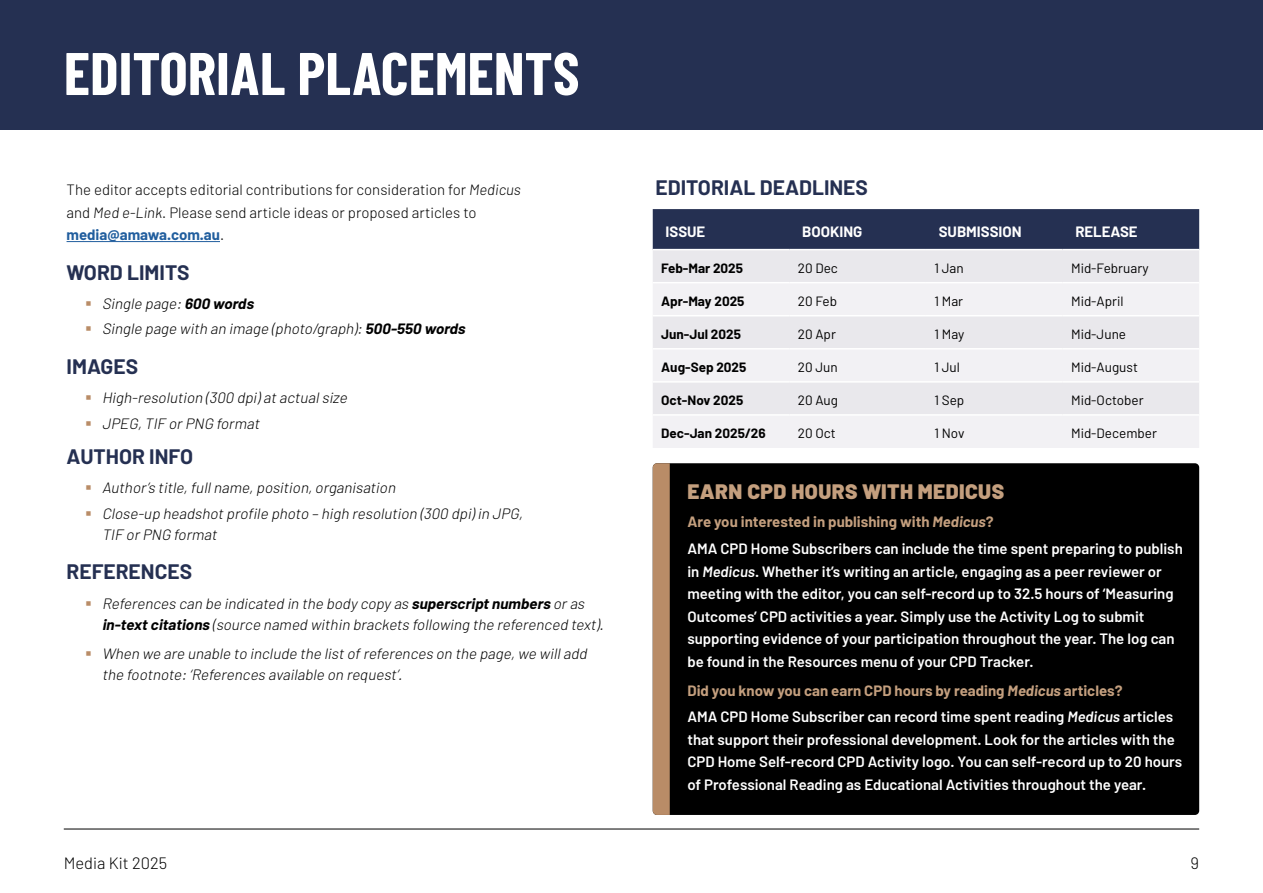
<style>
.page{position:relative;width:1263px;height:893px;background:#fff}
.page>*{position:absolute;margin:0;border:0;box-sizing:border-box;transform-origin:0 0}
.t1{font:700 60px "Barlow Condensed";color:#fff}
.t2{font:700 21px "Barlow";color:#253052}
.t3{font:900 21px "Barlow";letter-spacing:.02em;color:#c49f7e}
.t4{font:300 16.5px "Barlow";color:#000}
.t5{font:600 15px/22.5px "Barlow";color:#fff}
.t6{font:italic 300 15px/25.2px "Barlow";color:#000}
.t7{font:300 15px/22.5px "Barlow";color:#000}
.t8{font:700 15px "Barlow";color:#fff}
.t9{font:13.5px "Barlow";color:#000}
.t10{font:700 13.5px "Barlow";color:#000}
.s1{font-style:italic}
.s2{font-weight:700;color:#215e9e}
.s3{font-weight:700}
.s4{font-weight:700;color:#c49f7e}
.s5{font-weight:700;font-style:italic;color:#c49f7e}
</style>
<div class="page">
<hr style="left:64px;top:829px;width:1135px;height:1px;background:#000">
<div style="left:0;top:0;width:1263px;height:130px;background:#253052"></div>
<div style="left:653px;top:463px;width:546px;height:352px;background:#000;border-radius:4px"></div>
<hr style="left:67px;top:241px;width:153px;height:1px;background:#215e9e">
<div style="left:653px;top:209px;width:546px;height:40px;background:#253052"></div>
<div style="left:653px;top:250px;width:546px;height:32px;background:#e9e8ec"></div>
<svg style="left:653px;top:284px;width:546px;height:164px;fill:#f2f1f4"></svg>
<hr style="left:653px;top:315px;width:136px;height:1px;background:#fff">
<hr style="left:789px;top:315px;width:137px;height:1px;background:#fff">
<hr style="left:926px;top:315px;width:136px;height:1px;background:#fff">
<hr style="left:1062px;top:315px;width:137px;height:1px;background:#fff">
<hr style="left:653px;top:348px;width:136px;height:2px;background:#fff">
<hr style="left:789px;top:348px;width:137px;height:2px;background:#fff">
<hr style="left:926px;top:348px;width:136px;height:2px;background:#fff">
<hr style="left:1062px;top:348px;width:137px;height:2px;background:#fff">
<hr style="left:653px;top:381px;width:136px;height:2px;background:#fff">
<hr style="left:789px;top:381px;width:137px;height:2px;background:#fff">
<hr style="left:926px;top:381px;width:136px;height:2px;background:#fff">
<hr style="left:1062px;top:381px;width:137px;height:2px;background:#fff">
<hr style="left:653px;top:414px;width:136px;height:2px;background:#fff">
<hr style="left:789px;top:414px;width:137px;height:2px;background:#fff">
<hr style="left:926px;top:414px;width:136px;height:2px;background:#fff">
<hr style="left:1062px;top:414px;width:137px;height:2px;background:#fff">
<div style="left:653px;top:463px;width:17px;height:352px;background:#b98c67"></div>
<h1 class="t1" style="left:64px;top:36px;width:517px">EDITORIAL PLACEMENTS</h1>
<p class="t7" style="left:67px;top:178px;width:456px">The editor accepts editorial contributions for consideration for <span class="s1">Medicus </span>and <span class="s1">Med e-Link</span>. Please send article ideas or proposed articles to <span class="s2">media@amawa.com.au</span>.</p>
<h2 class="t2" style="left:67px;top:259px;width:125px">WORD LIMITS</h2>
<p class="t6" style="left:102px;top:291px;width:368px">Single page:<span class="s3">600 words<br></span>Single page with an image (photo/graph):<span class="s3">500-550 words</span></p>
<h2 class="t2" style="left:67px;top:353px;width:73px">IMAGES</h2>
<p class="t6" style="left:102px;top:385px;width:250px">High-resolution (300 dpi)atactualsize<br>JPEG,TIF orPNG format</p>
<h2 class="t2" style="left:67px;top:443px;width:128px">AUTHOR INFO</h2>
<p class="t6" style="left:102px;top:475px;width:425px">Author’s title,fullname,position,organisation<br>Close-up headshotprofile photo – high resolution (300 dpi)in JPG,</p>
<p class="t6" style="left:102px;top:521px;width:119px">TIF orPNG format</p>
<h2 class="t2" style="left:67px;top:559px;width:127px">REFERENCES</h2>
<p class="t6" style="left:102px;top:592px;width:506px;line-height:21px">References can be indicated in the body copy as <span class="s3">superscriptnumbers</span> oras <span class="s3">in-textcitations</span> (source named within brackets following the referenced text).</p>
<p class="t6" style="left:102px;top:643px;width:489px;line-height:21px">When we are unable to include the listofreferences on the page,we willadd the footnote:‘References available on request’.</p>
<h2 class="t2" style="left:655px;top:174px;width:214px">EDITORIAL DEADLINES</h2>
<p class="t8" style="left:665px;top:222px;width:41px">ISSUE</p>
<p class="t8" style="left:802px;top:222px;width:62px">BOOKING</p>
<p class="t8" style="left:939px;top:222px;width:85px">SUBMISSION</p>
<p class="t8" style="left:1075px;top:222px;width:64px">RELEASE</p>
<p class="t10" style="left:661px;top:260px;width:83px">Feb-Mar 2025</p>
<p class="t9" style="left:798px;top:260px;width:42px">20 Dec</p>
<p class="t9" style="left:934px;top:260px;width:31px">1 Jan</p>
<p class="t9" style="left:1071px;top:260px;width:79px">Mid-February</p>
<p class="t10" style="left:661px;top:293px;width:85px">Apr-May 2025</p>
<p class="t9" style="left:798px;top:293px;width:41px">20 Feb</p>
<p class="t9" style="left:934px;top:293px;width:30px">1 Mar</p>
<p class="t9" style="left:1071px;top:293px;width:54px">Mid-April</p>
<p class="t10" style="left:661px;top:326px;width:81px">Jun-Jul 2025</p>
<p class="t9" style="left:798px;top:326px;width:40px">20 Apr</p>
<p class="t9" style="left:934px;top:326px;width:31px">1 May</p>
<p class="t9" style="left:1071px;top:326px;width:57px">Mid-June</p>
<p class="t10" style="left:661px;top:359px;width:87px">Aug-Sep 2025</p>
<p class="t9" style="left:798px;top:359px;width:41px">20 Jun</p>
<p class="t9" style="left:934px;top:359px;width:27px">1 Jul</p>
<p class="t9" style="left:1071px;top:359px;width:68px">Mid-August</p>
<p class="t10" style="left:661px;top:392px;width:84px">Oct-Nov 2025</p>
<p class="t9" style="left:798px;top:392px;width:42px">20 Aug</p>
<p class="t9" style="left:934px;top:392px;width:31px">1 Sep</p>
<p class="t9" style="left:1071px;top:392px;width:74px">Mid-October</p>
<p class="t10" style="left:661px;top:425px;width:106px">Dec-Jan 2025/26</p>
<p class="t9" style="left:798px;top:425px;width:39px">20 Oct</p>
<p class="t9" style="left:934px;top:425px;width:31px">1 Nov</p>
<p class="t9" style="left:1071px;top:425px;width:87px">Mid-December</p>
<h2 class="t3" style="left:687px;top:478px;width:318px">EARN CPD HOURS WITH MEDICUS</h2>
<p class="t5" style="left:687px;top:508px;width:497px;line-height:26.7px"><span class="s4">Are you interested in publishing with</span> <span class="s5">Medicus</span><span class="s4">?<br></span>AMA CPD Home Subscribers can include the time spent preparing to publish</p>
<p class="t5" style="left:687px;top:560px;width:489px">in <span class="s1">Medicus</span>. Whether it’s writing an article, engaging as a peer reviewer or meeting with the editor, you can self-record up to 32.5 hours of ‘Measuring Outcomes’ CPD activities a year. Simply use the Activity Log to submit supporting evidence of your participation throughout the year. The log can be found in the Resources menu of your CPD Tracker.</p>
<p class="t5" style="left:687px;top:677px;width:487px;line-height:26.7px"><span class="s4">Did you know you can earn CPD hours by reading</span> <span class="s5">Medicus</span> <span class="s4">articles?<br></span>AMA CPD Home Subscriber can record time spent reading <span class="s1">Medicus</span> articles</p>
<p class="t5" style="left:687px;top:728px;width:496px">that support their professional development. Look for the articles with the<br>CPD Home Self-record CPD Activity logo. You can self-record up to 20 hours of Professional Reading as Educational Activities throughout the year.</p>
<p class="t4" style="left:64px;top:853px;width:105px">Media Kit 2025</p>
<p class="t4" style="left:1190px;top:853px;width:10px">9</p>
</div>
